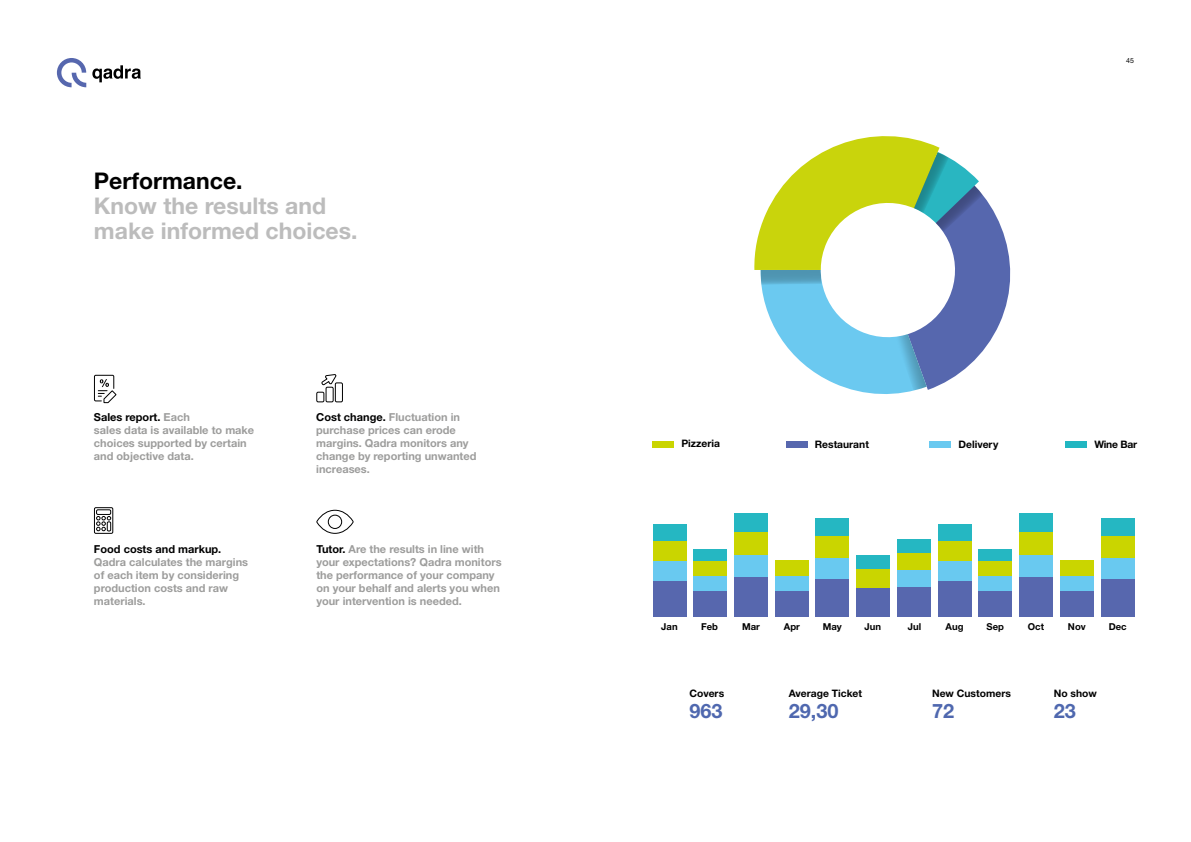
<style>
.page{position:relative;width:1191px;height:842px;background:#fff}
.page>*{position:absolute;margin:0;border:0;box-sizing:border-box;transform-origin:0 0}
.t1{font:700 23px/25px "Helvetica Neue LT Std";color:#bcbcbc}
.t2{font:700 23px "Helvetica Neue LT Std";color:#000}
.t3{font:700 19.9px "Helvetica Neue LT Std";color:#4f68af}
.t4{font:700 11px/13px "Helvetica Neue LT Std";color:#9d9d9c}
.t5{font:700 11px "Helvetica Neue LT Std";color:#000}
.t6{font:700 10.3px "Helvetica Neue LT Std";color:#000}
.t7{font:700 9.5px "Helvetica Neue LT Std";color:#000}
.t8{font:7px "Helvetica Neue LT Std";color:#000}
.s1{color:#000}
</style>
<div class="page">
<svg style="left:92px;top:65px;width:49px;height:17px"></svg>
<svg style="left:57px;top:58px;width:29px;height:29px"></svg>
<div style="left:652px;top:441px;width:22px;height:7px;background:#cad500"></div>
<div style="left:785px;top:441px;width:22px;height:7px;background:#5767ae"></div>
<div style="left:929px;top:441px;width:22px;height:7px;background:#69c9f0"></div>
<div style="left:1065px;top:441px;width:22px;height:7px;background:#21b6c1"></div>
<svg style="left:93px;top:374px;width:24px;height:30px"></svg>
<svg style="left:316px;top:374px;width:27px;height:29px"></svg>
<svg style="left:93px;top:507px;width:21px;height:27px"></svg>
<svg style="left:316px;top:509px;width:38px;height:25px"></svg>
<svg style="left:754px;top:136px;width:257px;height:258px"></svg>
<div style="left:653px;top:581px;width:33px;height:35px;background:#5767ae"></div>
<div style="left:653px;top:539px;width:33px;height:24px;background:#cad500"></div>
<div style="left:653px;top:562px;width:33px;height:19px;background:#69c9f0"></div>
<div style="left:653px;top:524px;width:33px;height:16px;background:#25b7c2"></div>
<div style="left:693px;top:591px;width:34px;height:25px;background:#5767ae"></div>
<div style="left:693px;top:560px;width:34px;height:18px;background:#cad500"></div>
<div style="left:693px;top:576px;width:34px;height:15px;background:#69c9f0"></div>
<div style="left:693px;top:549px;width:34px;height:12px;background:#25b7c2"></div>
<div style="left:734px;top:577px;width:33px;height:39px;background:#5767ae"></div>
<div style="left:734px;top:530px;width:33px;height:27px;background:#cad500"></div>
<div style="left:734px;top:555px;width:33px;height:22px;background:#69c9f0"></div>
<div style="left:734px;top:513px;width:33px;height:18px;background:#25b7c2"></div>
<div style="left:775px;top:591px;width:33px;height:25px;background:#5767ae"></div>
<div style="left:775px;top:560px;width:33px;height:18px;background:#cad500"></div>
<div style="left:775px;top:576px;width:33px;height:15px;background:#69c9f0"></div>
<div style="left:816px;top:579px;width:33px;height:37px;background:#5767ae"></div>
<div style="left:816px;top:535px;width:33px;height:25px;background:#cad500"></div>
<div style="left:816px;top:558px;width:33px;height:21px;background:#69c9f0"></div>
<div style="left:816px;top:518px;width:33px;height:18px;background:#25b7c2"></div>
<div style="left:856px;top:587px;width:33px;height:29px;background:#5767ae"></div>
<div style="left:856px;top:568px;width:33px;height:20px;background:#cad500"></div>
<div style="left:856px;top:555px;width:33px;height:14px;background:#25b7c2"></div>
<div style="left:897px;top:587px;width:33px;height:29px;background:#5767ae"></div>
<div style="left:897px;top:552px;width:33px;height:20px;background:#cad500"></div>
<div style="left:897px;top:571px;width:33px;height:16px;background:#69c9f0"></div>
<div style="left:897px;top:539px;width:33px;height:14px;background:#25b7c2"></div>
<div style="left:938px;top:581px;width:33px;height:35px;background:#5767ae"></div>
<div style="left:938px;top:539px;width:33px;height:24px;background:#cad500"></div>
<div style="left:938px;top:562px;width:33px;height:19px;background:#69c9f0"></div>
<div style="left:938px;top:524px;width:33px;height:16px;background:#25b7c2"></div>
<div style="left:978px;top:591px;width:34px;height:25px;background:#5767ae"></div>
<div style="left:978px;top:560px;width:34px;height:18px;background:#cad500"></div>
<div style="left:978px;top:576px;width:34px;height:15px;background:#69c9f0"></div>
<div style="left:978px;top:549px;width:34px;height:12px;background:#25b7c2"></div>
<div style="left:1019px;top:577px;width:33px;height:39px;background:#5767ae"></div>
<div style="left:1019px;top:530px;width:33px;height:27px;background:#cad500"></div>
<div style="left:1019px;top:555px;width:33px;height:22px;background:#69c9f0"></div>
<div style="left:1019px;top:513px;width:33px;height:18px;background:#25b7c2"></div>
<div style="left:1060px;top:591px;width:33px;height:25px;background:#5767ae"></div>
<div style="left:1060px;top:560px;width:33px;height:18px;background:#cad500"></div>
<div style="left:1060px;top:576px;width:33px;height:15px;background:#69c9f0"></div>
<div style="left:1101px;top:579px;width:33px;height:37px;background:#5767ae"></div>
<div style="left:1101px;top:535px;width:33px;height:25px;background:#cad500"></div>
<div style="left:1101px;top:558px;width:33px;height:21px;background:#69c9f0"></div>
<div style="left:1101px;top:518px;width:33px;height:18px;background:#25b7c2"></div>
<h1 class="t2" style="left:94px;top:167px;width:150px">Performance.</h1>
<h1 class="t1" style="left:94px;top:193px;width:265px">Know the results and make informed choices.</h1>
<p class="t4" style="left:94px;top:411px;width:162px"><span class="s1">Sales report.</span> Each<br>sales data is available to make choices supported by certain and objective data.</p>
<p class="t4" style="left:316px;top:411px;width:162px"><span class="s1">Cost change.</span> Fluctuation in purchase prices can erode margins. Qadra monitors any change by reporting unwanted increases.</p>
<p class="t5" style="left:94px;top:542px;width:129px">Food costs and markup.</p>
<p class="t4" style="left:94px;top:555px;width:156px">Qadra calculates the margins of each item by considering production costs and raw materials.</p>
<p class="t4" style="left:316px;top:542px;width:187px"><span class="s1">Tutor.</span> Are the results in line with your expectations? Qadra monitors the performance of your company on your behalf and alerts you when your intervention is needed.</p>
<p class="t8" style="left:1126px;top:56px;width:9px">45</p>
<p class="t6" style="left:681px;top:437px;width:40px">Pizzeria</p>
<p class="t6" style="left:814px;top:438px;width:56px">Restaurant</p>
<p class="t6" style="left:958px;top:438px;width:41px">Delivery</p>
<p class="t6" style="left:1094px;top:438px;width:44px">Wine Bar</p>
<p class="t7" style="left:661px;top:621px;width:18px">Jan</p>
<p class="t7" style="left:701px;top:621px;width:18px">Feb</p>
<p class="t7" style="left:742px;top:621px;width:19px">Mar</p>
<p class="t7" style="left:784px;top:621px;width:18px">Apr</p>
<p class="t7" style="left:823px;top:621px;width:21px">May</p>
<p class="t7" style="left:864px;top:621px;width:18px">Jun</p>
<p class="t7" style="left:907px;top:621px;width:15px">Jul</p>
<p class="t7" style="left:945px;top:621px;width:19px">Aug</p>
<p class="t7" style="left:986px;top:621px;width:19px">Sep</p>
<p class="t7" style="left:1027px;top:621px;width:18px">Oct</p>
<p class="t7" style="left:1068px;top:621px;width:19px">Nov</p>
<p class="t7" style="left:1108px;top:621px;width:19px">Dec</p>
<p class="t6" style="left:689px;top:687px;width:36px">Covers</p>
<h2 class="t3" style="left:689px;top:699px;width:35px">963</h2>
<p class="t6" style="left:788px;top:687px;width:75px">Average Ticket</p>
<h2 class="t3" style="left:788px;top:699px;width:51px">29,30</h2>
<p class="t6" style="left:932px;top:687px;width:80px">New Customers</p>
<h2 class="t3" style="left:932px;top:699px;width:24px">72</h2>
<p class="t6" style="left:1053px;top:687px;width:45px">No show</p>
<h2 class="t3" style="left:1053px;top:699px;width:24px">23</h2>
</div>
